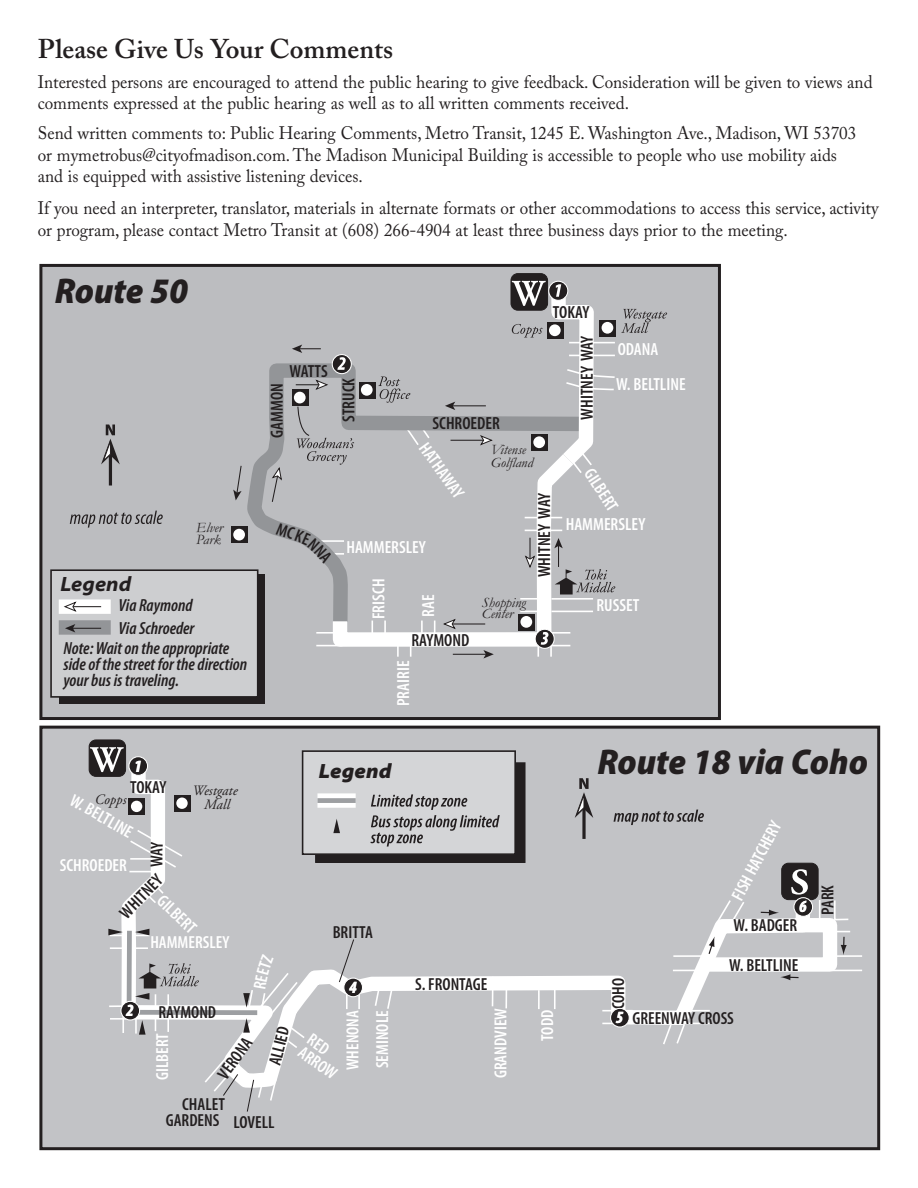
<style>
.page{position:relative;width:918px;height:1188px;background:#fff}
.page>*{position:absolute;margin:0;border:0;box-sizing:border-box;transform-origin:0 0}
.t1{font:italic 900 semi-condensed 36px "Myriad Pro";color:#231f20}
.t2{font:600 27px "Adobe Caslon Pro";color:#231f20}
.t3{font:italic 700 semi-expanded 20.85px "Myriad Pro";color:#231f20}
.t4{font:italic 900 semi-expanded 20.7px "Myriad Pro";color:#231f20}
.t5{font:18px/21.6px "Adobe Caslon Pro";color:#231f20;scale:.95 1}
.t6{font:600 condensed 17.55px/15.9px "Myriad Pro";color:#fff}
.t7{font:600 condensed 17.55px/15.9px "Myriad Pro";color:#231f20}
.t8{font:italic 600 condensed 17.55px/20.9px "Myriad Pro";color:#231f20}
.t9{font:italic 900 condensed 17.25px "Myriad Pro";color:#fff}
.t10{font:italic 14.4px/12.8px "Garamond";color:#231f20}
.t11{font:italic 14.4px/14.4px "Adobe Garamond";color:#231f20;text-align:center}
</style>
<div class="page">
<div style="left:43px;top:268px;width:674px;height:448px;background:#bcbdc0"></div>
<svg style="left:236px;top:356px;width:35px;height:280px;background:#b4b5b8"></svg>
<div style="left:511px;top:274px;width:37px;height:36px;background:#231f20;border-radius:7px"></div>
<div style="left:511px;top:273px;width:37px;height:38px;border:1px solid #231f20;border-radius:7px"></div>
<hr style="left:109px;top:454px;width:3px;height:32px;background:#231f20">
<svg style="left:101px;top:425px;width:19px;height:39px"></svg>
<div style="left:231px;top:527px;width:17px;height:16px;background:#231f20"></div>
<div style="left:233px;top:529px;width:12px;height:12px;background:#fff;border-radius:50%"></div>
<svg style="left:70px;top:511px;width:93px;height:17px;background:#9a9a9d"></svg>
<svg style="left:233px;top:465px;width:9px;height:35px"></svg>
<div style="left:60px;top:574px;width:205px;height:130px;background:#231f20"></div>
<div style="left:51px;top:570px;width:207px;height:127px;background:#cdced0"></div>
<div style="left:50px;top:569px;width:209px;height:129px;border:2px solid #231f20"></div>
<div style="left:59px;top:620px;width:52px;height:15px;background:#939598"></div>
<div style="left:59px;top:599px;width:52px;height:15px;background:#fff"></div>
<svg style="left:64px;top:601px;width:37px;height:11px"></svg>
<svg style="left:65px;top:624px;width:36px;height:8px"></svg>
<div style="left:39px;top:264px;width:682px;height:456px;border:3px solid #231f20"></div>
<div style="left:43px;top:730px;width:833px;height:416px;background:#c2c3c6"></div>
<hr style="left:832px;top:955px;width:30px;height:2px;background:#fff">
<hr style="left:831px;top:970px;width:31px;height:1px;background:#fff">
<div style="left:110px;top:754px;width:708px;height:341px;background:#c2c3c6"></div>
<div style="left:174px;top:795px;width:16px;height:17px;background:#231f20"></div>
<div style="left:176px;top:798px;width:12px;height:11px;background:#fff;border-radius:50%"></div>
<svg style="left:129px;top:798px;width:16px;height:17px"></svg>
<div style="left:131px;top:801px;width:11px;height:11px;background:#fff;border-radius:50%"></div>
<svg style="left:203px;top:1057px;width:36px;height:40px"></svg>
<svg style="left:246px;top:1072px;width:32px;height:41px"></svg>
<div style="left:89px;top:740px;width:37px;height:36px;background:#231f20;border-radius:7px"></div>
<div style="left:89px;top:739px;width:37px;height:38px;border:1px solid #231f20;border-radius:7px"></div>
<svg style="left:90px;top:747px;width:34px;height:25px"></svg>
<div style="left:782px;top:863px;width:36px;height:37px;background:#231f20;border-radius:7px"></div>
<div style="left:781px;top:863px;width:38px;height:37px;border:1px solid #231f20;border-radius:7px"></div>
<svg style="left:338px;top:939px;width:17px;height:44px"></svg>
<div style="left:129px;top:757px;width:19px;height:18px;background:#231f20;border-radius:50%"></div>
<div style="left:128px;top:756px;width:20px;height:20px;border:1px solid #fff;border-radius:50%"></div>
<div style="left:344px;top:978px;width:19px;height:19px;background:#231f20;border-radius:50%"></div>
<div style="left:343px;top:978px;width:20px;height:19px;border:1px solid #fff;border-radius:50%"></div>
<div style="left:611px;top:1008px;width:18px;height:19px;background:#231f20;border-radius:50%"></div>
<div style="left:610px;top:1008px;width:20px;height:20px;border:1px solid #fff;border-radius:50%"></div>
<svg style="left:692px;top:869px;width:158px;height:111px"></svg>
<div style="left:316px;top:763px;width:209px;height:99px;background:#231f20"></div>
<div style="left:315px;top:762px;width:211px;height:101px;border:2px solid #231f20"></div>
<div style="left:303px;top:751px;width:212px;height:103px;background:#d4d5d7"></div>
<div style="left:302px;top:750px;width:214px;height:105px;border:2px solid #231f20"></div>
<div style="left:317px;top:793px;width:39px;height:15px;background:#fff"></div>
<div style="left:317px;top:798px;width:39px;height:5px;background:#9d9fa2"></div>
<svg style="left:370px;top:794px;width:130px;height:53px"></svg>
<svg style="left:333px;top:819px;width:7px;height:14px"></svg>
<svg style="left:614px;top:810px;width:90px;height:15px"></svg>
<svg style="left:582px;top:818px;width:4px;height:21px"></svg>
<svg style="left:575px;top:778px;width:18px;height:40px"></svg>
<div style="left:39px;top:726px;width:841px;height:424px;border:3px solid #231f20"></div>
<svg style="left:271px;top:280px;width:396px;height:379px;background:#babbbd"></svg>
<svg style="left:108px;top:926px;width:198px;height:124px"></svg>
<svg style="left:119px;top:828px;width:65px;height:91px"></svg>
<h2 class="t2" style="left:38px;top:39px;width:357px">Please Give Us Your Comments</h2>
<p class="t5" style="left:38px;top:73px;width:880px">Interested persons are encouraged to attend the public hearing to give feedback. Consideration will be given to views and comments expressed at the public hearing as well as to all written comments received.</p>
<p class="t5" style="left:38px;top:125px;width:863px">Send written comments to: Public Hearing Comments, Metro Transit, 1245 E. Washington Ave., Madison, WI 53703 or mymetrobus@cityofmadison.com. The Madison Municipal Building is accessible to people who use mobility aids and is equipped with assistive listening devices.</p>
<p class="t5" style="left:38px;top:199px;width:887px">If you need an interpreter, translator, materials in alternate formats or other accommodations to access this service, activity or program, please contact Metro Transit at (608) 266-4904 at least three business days prior to the meeting.</p>
<h1 class="t1" style="left:55px;top:278px;width:135px">Route 50</h1>
<p class="t10" style="left:196px;top:520px;width:28px">Elver<br>Park</p>
<p class="t3" style="left:61px;top:576px;width:72px">Legend</p>
<p class="t8" style="left:63px;top:619px;width:167px;text-indent:55px">Via Schroeder<br>Note:Waiton the appropriate</p>
<p class="t8" style="left:63px;top:658px;width:185px;line-height:16px">side of the street for the direction your busistraveling.</p>
<p class="t8" style="left:119px;top:596px;width:75px">Via Raymond</p>
<p class="t9" style="left:134px;top:760px;width:9px">1</p>
<p class="t7" style="left:130px;top:780px;width:38px">TOKAY</p>
<p class="t6" style="left:75px;top:793px;width:71px;rotate:30deg">W. BELTLINE</p>
<p class="t11" style="left:95px;top:793px;width:33px">Copps</p>
<p class="t6" style="left:60px;top:859px;width:69px">SCHROEDER</p>
<p class="t7" style="left:150px;top:867px;width:27px;rotate:-90deg">WAY</p>
<p class="t11" style="left:193px;top:784px;width:46px">Westgate<br>Mall</p>
<p class="t7" style="left:126px;top:903px;width:29px;rotate:-46deg">HITN</p>
<p class="t6" style="left:164px;top:893px;width:49px;rotate:44deg">GILBERT</p>
<p class="t6" style="left:150px;top:936px;width:81px">HAMMERSLEY</p>
<p class="t7" style="left:290px;top:364px;width:40px">WATTS</p>
<p class="t7" style="left:270px;top:438px;width:56px;rotate:-90deg">GAMMON</p>
<p class="t7" style="left:342px;top:422px;width:45px;rotate:-90deg">STRUCK</p>
<p class="t7" style="left:433px;top:417px;width:69px">SCHROEDER</p>
<p class="t7" style="left:553px;top:305px;width:38px">TOKAY</p>
<p class="t7" style="left:581px;top:420px;width:86px;rotate:-90deg">WHITNEY WAY</p>
<p class="t6" style="left:618px;top:343px;width:42px">ODANA</p>
<p class="t6" style="left:616px;top:378px;width:71px">W. BELTLINE</p>
<p class="t6" style="left:428px;top:441px;width:65px;rotate:54deg">HATHAWAY</p>
<p class="t6" style="left:346px;top:541px;width:81px">HAMMERSLEY</p>
<p class="t6" style="left:372px;top:619px;width:42px;rotate:-90deg">FRISCH</p>
<p class="t6" style="left:422px;top:617px;width:24px;rotate:-90deg">RAE</p>
<p class="t7" style="left:411px;top:634px;width:60px">RAYMOND</p>
<p class="t6" style="left:397px;top:706px;width:47px;rotate:-90deg">PRAIRIE</p>
<p class="t10" style="left:491px;top:443px;width:44px">Vitense<br>Golfland</p>
<p class="t10" style="left:482px;top:597px;width:46px;line-height:11.2px">Shopping<br>Center</p>
<p class="t7" style="left:538px;top:577px;width:86px;rotate:-90deg">WHITNEY WAY</p>
<p class="t6" style="left:594px;top:466px;width:49px;rotate:57deg">GILBERT</p>
<p class="t6" style="left:566px;top:517px;width:81px">HAMMERSLEY</p>
<p class="t6" style="left:597px;top:599px;width:44px">RUSSET</p>
<p class="t4" style="left:319px;top:763px;width:74px">Legend</p>
<p class="t7" style="left:333px;top:925px;width:42px">BRITTA</p>
<h1 class="t1" style="left:597px;top:749px;width:272px">Route 18 via Coho</h1>
<p class="t6" style="left:731px;top:896px;width:88px;rotate:-62deg">FISH HATCHERY</p>
<p class="t9" style="left:799px;top:901px;width:9px">6</p>
<p class="t7" style="left:734px;top:919px;width:65px">W. BADGER</p>
<p class="t7" style="left:729px;top:958px;width:71px">W. BELTLINE</p>
<p class="t7" style="left:821px;top:915px;width:31px;rotate:-90deg">PARK</p>
<p class="t9" style="left:126px;top:1004px;width:9px">2</p>
<p class="t9" style="left:349px;top:981px;width:9px">4</p>
<p class="t7" style="left:158px;top:1006px;width:59px">RAYMOND</p>
<p class="t6" style="left:346px;top:1070px;width:62px;rotate:-90deg">WHENONA</p>
<p class="t7" style="left:216px;top:1073px;width:48px;rotate:-54deg">VERONA</p>
<p class="t7" style="left:268px;top:1063px;width:41px;rotate:-76deg">ALLIED</p>
<p class="t6" style="left:313px;top:1032px;width:45px;rotate:35deg">RED<br>ARROW</p>
<p class="t6" style="left:156px;top:1080px;width:49px;rotate:-90deg">GILBERT</p>
<p class="t7" style="left:166px;top:1098px;width:61px;text-indent:16px">CHALET<br>GARDENS</p>
<p class="t7" style="left:234px;top:1116px;width:42px">LOVELL</p>
<p class="t7" style="left:415px;top:978px;width:74px">S. FRONTAGE</p>
<p class="t6" style="left:376px;top:1068px;width:59px;rotate:-90deg">SEMINOLE</p>
<p class="t6" style="left:494px;top:1078px;width:72px;rotate:-90deg">GRANDVIEW</p>
<p class="t6" style="left:541px;top:1041px;width:32px;rotate:-90deg">TODD</p>
<p class="t7" style="left:612px;top:1009px;width:33px;rotate:-90deg">COHO</p>
<p class="t9" style="left:616px;top:1011px;width:9px">5</p>
<p class="t7" style="left:632px;top:1012px;width:103px">GREENWAY CROSS</p>
</div>
